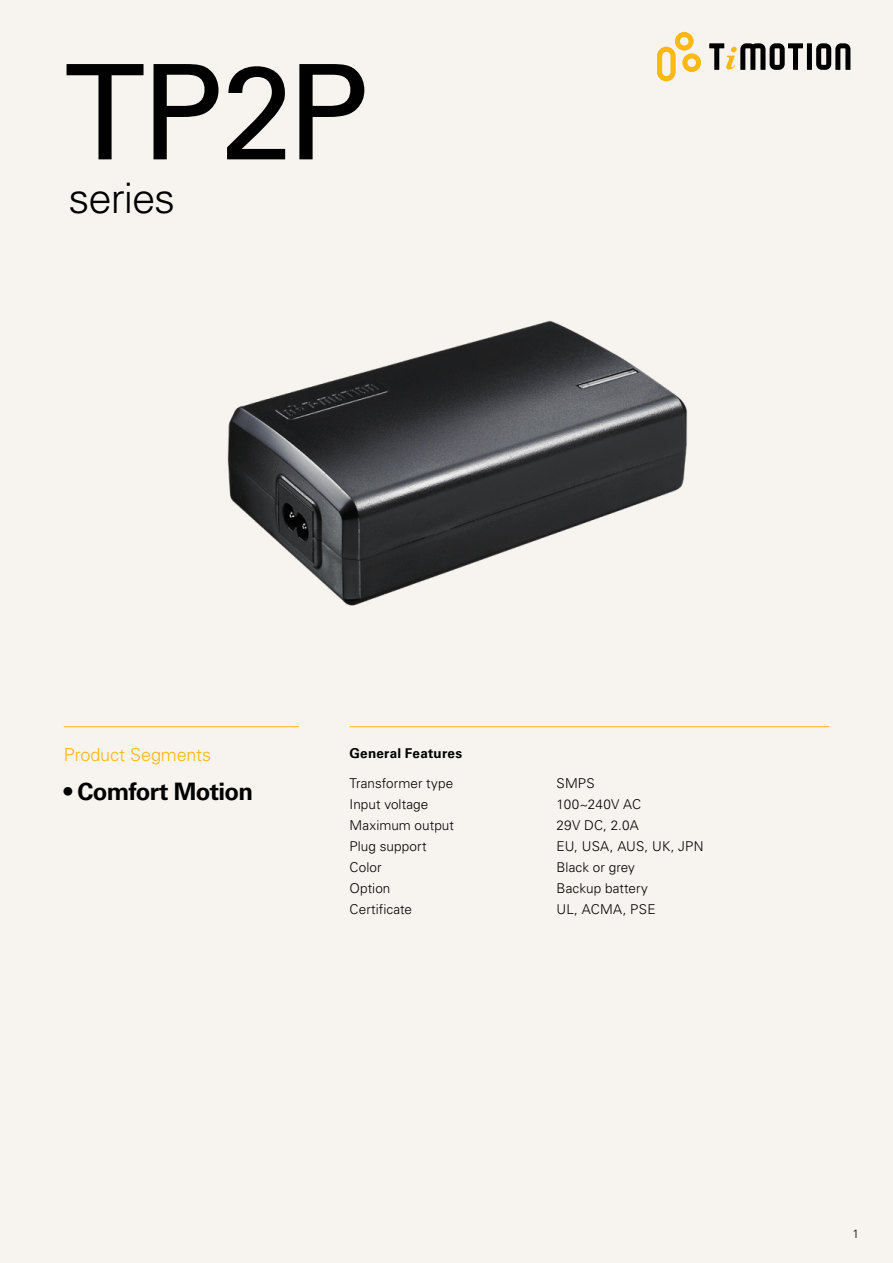
<style>
.page{position:relative;width:893px;height:1263px;background:#f7f3ef}
.page>*{position:absolute;margin:0;border:0;box-sizing:border-box;transform-origin:0 0}
.t1{font:132px "Univers LT Std";color:#000}
.t2{font:300 42px "Univers LT Std";letter-spacing:-.025em;color:#000}
.t3{font:700 24px "Univers LT Std";letter-spacing:-.03em;color:#000}
.t4{font:300 18px "Univers LT Std";letter-spacing:-.005em;color:#fdb812}
.t5{font:300 13.5px "Univers LT Std";letter-spacing:.005em;color:#000}
.t6{font:700 13.5px "Univers LT Std";letter-spacing:.015em;color:#000}
.t7{font:300 12px "Univers LT Std";color:#000}
</style>
<div class="page">
<svg style="left:657px;top:32px;width:44px;height:49px"></svg>
<div style="left:807px;top:43px;width:5px;height:27px;background:#000"></div>
<svg style="left:816px;top:43px;width:34px;height:27px"></svg>
<svg style="left:709px;top:43px;width:94px;height:27px"></svg>
<hr style="left:350px;top:726px;width:479px;height:1px;background:#fdb812">
<hr style="left:64px;top:726px;width:235px;height:1px;background:#fdb812">
<img style="left:227px;top:320px;width:461px;height:286px">
<h1 class="t1" style="left:64px;top:34px;width:306px">TP2P</h1>
<h2 class="t2" style="left:69px;top:173px;width:108px">series</h2>
<h3 class="t4" style="left:64px;top:744px;width:149px">Product Segments</h3>
<h3 class="t3" style="left:64px;top:777px;width:191px">• Comfort Motion</h3>
<p class="t6" style="left:350px;top:745px;width:114px">General Features</p>
<p class="t5" style="left:350px;top:775px;width:105px">Transformer type</p>
<p class="t5" style="left:557px;top:775px;width:40px">SMPS</p>
<p class="t5" style="left:350px;top:796px;width:80px">Input voltage</p>
<p class="t5" style="left:557px;top:796px;width:86px">100~240V AC</p>
<p class="t5" style="left:350px;top:817px;width:106px">Maximum output</p>
<p class="t5" style="left:557px;top:817px;width:84px">29V DC, 2.0A</p>
<p class="t5" style="left:350px;top:838px;width:78px">Plug support</p>
<p class="t5" style="left:557px;top:838px;width:148px">EU, USA, AUS, UK, JPN</p>
<p class="t5" style="left:350px;top:859px;width:34px">Color</p>
<p class="t5" style="left:557px;top:859px;width:80px">Black or grey</p>
<p class="t5" style="left:350px;top:880px;width:42px">Option</p>
<p class="t5" style="left:557px;top:880px;width:93px">Backup battery</p>
<p class="t5" style="left:350px;top:901px;width:64px">Certificate</p>
<p class="t5" style="left:557px;top:901px;width:101px">UL, ACMA, PSE</p>
<p class="t7" style="left:852px;top:1226px;width:8px">1</p>
</div>
